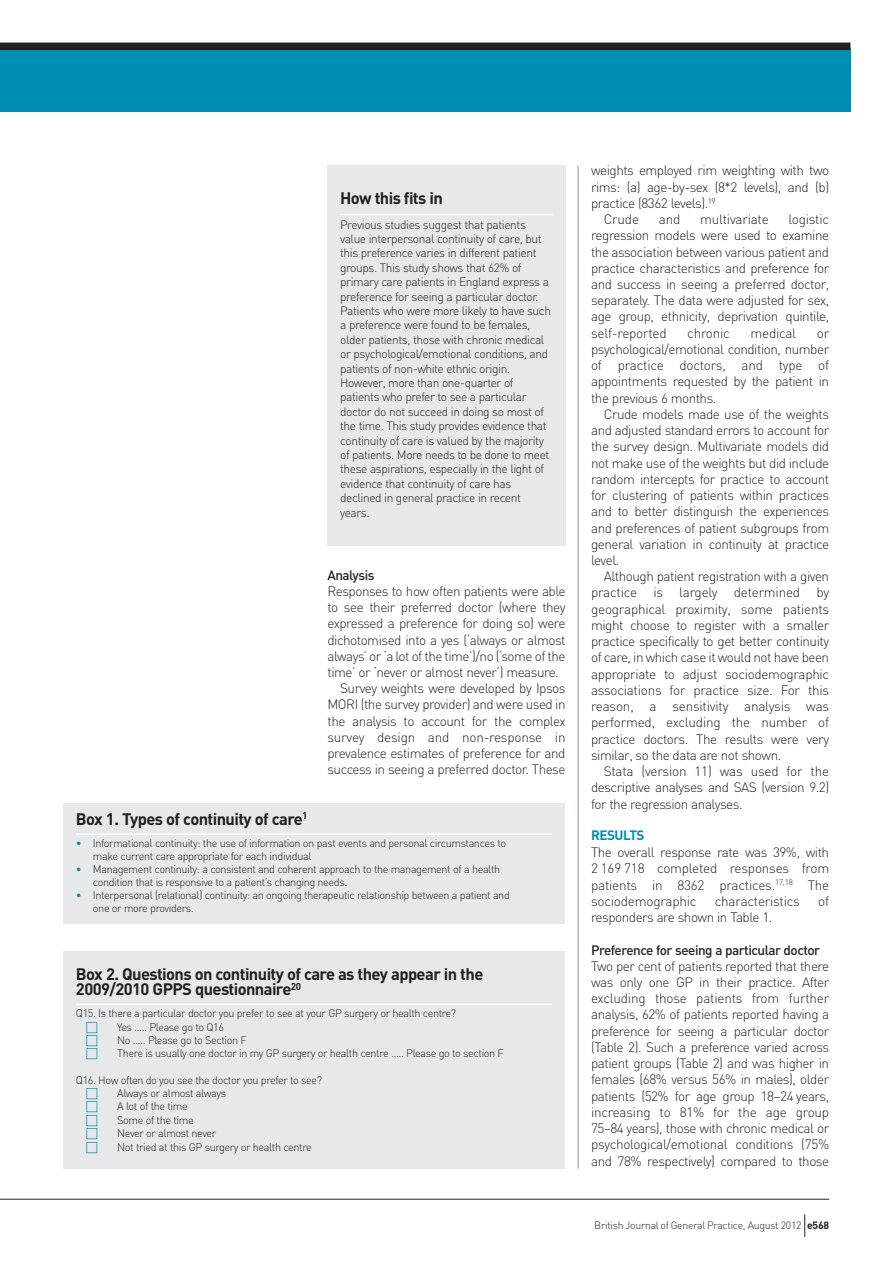
<style>
.page{position:relative;width:893px;height:1263px;background:#fff}
.page>*{position:absolute;margin:0;border:0;box-sizing:border-box;transform-origin:0 0}
.t1{font:700 16.5px/15px "DIN";letter-spacing:-.035em;color:#231f20}
.t2{font:300 13.5px/16.2px "DIN";letter-spacing:-.035em;color:#231f20;text-align:justify}
.t3{font:300 13.5px "DIN";letter-spacing:-.015em;color:#231f20}
.t4{font:500 13.5px "DIN";letter-spacing:-.035em;color:#231f20}
.t5{font:700 13.5px "DIN";letter-spacing:-.035em;color:#008fb3}
.t6{font:300 12px/14.4px "DIN";letter-spacing:-.035em;color:#231f20}
.t7{font:300 10.8px/13.5px "DIN";letter-spacing:-.035em;color:#231f20}
.t8{font:300 10.5px "DIN";letter-spacing:-.025em;color:#231f20}
.s1{color:#008fb3}
.s2{font-weight:700}
</style>
<div class="page">
<hr style="left:578px;top:166px;width:1px;height:1003px;background:#939598">
<div style="left:327px;top:165px;width:239px;height:380px;background:#e7e8e9"></div>
<hr style="left:340px;top:214px;width:213px;height:1px;background:#fff">
<hr style="left:0;top:1199px;width:829px;height:1px;background:#231f20">
<svg style="left:804px;top:1214px;width:1px;height:23px"></svg>
<div style="left:0;top:48px;width:850px;height:63px;background:#008fb3"></div>
<div style="left:0;top:43px;width:850px;height:7px;background:#231f20"></div>
<div style="left:63px;top:803px;width:502px;height:120px;background:#e7e8e9"></div>
<hr style="left:76px;top:833px;width:476px;height:2px;background:#fff">
<div style="left:63px;top:951px;width:502px;height:218px;background:#e7e8e9"></div>
<hr style="left:76px;top:1004px;width:476px;height:1px;background:#fff">
<p class="t1" style="left:340px;top:191px;width:104px">How this fits in</p>
<p class="t6" style="left:340px;top:217px;width:212px">Previous studies suggest that patients value interpersonal continuity of care, but this preference varies in different patient groups. This study shows that 62% of primary care patients in England express a preference for seeing a particular doctor.<br>Patients who were more likely to have such a preference were found to be females, older patients, those with chronic medical or psychological/emotional conditions, and patients of non-white ethnic origin.<br>However, more than one-quarter of patients who prefer to see a particular doctor do not succeed in doing so most of the time. This study provides evidence that continuity of care is valued by the majority of patients. More needs to be done to meet these aspirations, especially in the light of evidence that continuity of care has declined in general practice in recent years.</p>
<p class="t4" style="left:327px;top:567px;width:49px">Analysis</p>
<p class="t2" style="left:327px;top:583px;width:240px">Responses to how often patients were able</p>
<p class="t2" style="left:327px;top:599px;width:240px">to see their preferred doctor (where they</p>
<p class="t2" style="left:327px;top:616px;width:240px">expressed a preference for doing so) were</p>
<p class="t2" style="left:327px;top:632px;width:240px">dichotomised into a yes (‘always or almost</p>
<p class="t2" style="left:327px;top:648px;width:240px">always’ or ‘a lot of the time’)/no (‘some of the</p>
<p class="t2" style="left:327px;top:664px;width:233px">time’ or ‘never or almost never’) measure.</p>
<p class="t2" style="left:340px;top:680px;width:227px">Survey weights were developed by Ipsos</p>
<p class="t2" style="left:327px;top:697px;width:240px">MORI (the survey provider) and were used in</p>
<p class="t2" style="left:327px;top:713px;width:240px">the analysis to account for the complex</p>
<p class="t3" style="left:327px;top:729px;width:240px">survey design and non-response in</p>
<p class="t2" style="left:327px;top:745px;width:240px">prevalence estimates of preference for and</p>
<p class="t2" style="left:327px;top:761px;width:240px">success in seeing a preferred doctor. These</p>
<p class="t1" style="left:76px;top:811px;width:233px">Box 1. Types of continuity of care<sup>1</sup></p>
<p class="t7" style="left:93px;top:837px;width:415px;line-height:13px;text-indent:-17px"><span class="s1">•</span> Informational continuity: the use of information on past events and personal circumstances to make current care appropriate for each individual</p>
<p class="t7" style="left:93px;top:863px;width:409px;line-height:13px;text-indent:-17px"><span class="s1">•</span> Management continuity: a consistent and coherent approach to the management of a health condition that is responsive to a patient’s changing needs.</p>
<p class="t7" style="left:93px;top:889px;width:418px;line-height:13px;text-indent:-17px"><span class="s1">•</span> Interpersonal (relational) continuity: an ongoing therapeutic relationship between a patient and one or more providers.</p>
<p class="t1" style="left:76px;top:967px;width:409px">Box 2. Questions on continuity of care as they appear in the<br>2009/2010 GPPS questionnaire<sup>20</sup></p>
<p class="t7" style="left:117px;top:1007px;width:388px;text-indent:-41px">Q15. Is there a particular doctor you prefer to see at your GP surgery or health centre?<br>Yes ….. Please go to Q16<br>No ….. Please go to Section F<br>There is usually one doctor in my GP surgery or health centre ….. Please go to section F</p>
<p class="t7" style="left:117px;top:1073px;width:206px;text-indent:-41px">Q16. How often do you see the doctor you prefer to see?<br>Always or almost always<br>A lot of the time<br>Some of the time<br>Never or almost never<br>Not tried at this GP surgery or health centre</p>
<p class="t2" style="left:591px;top:163px;width:240px">weights employed rim weighting with two</p>
<p class="t2" style="left:591px;top:179px;width:240px">rims: (a) age-by-sex (8*2 levels), and (b)</p>
<p class="t2" style="left:591px;top:195px;width:126px">practice (8362 levels).<sup>19</sup></p>
<p class="t2" style="left:604px;top:211px;width:37px">Crude</p>
<p class="t2" style="left:659px;top:211px;width:23px">and</p>
<p class="t3" style="left:700px;top:211px;width:70px">multivariate</p>
<p class="t2" style="left:591px;top:211px;width:240px;text-indent:197px">logistic regression models were used to examine the association between various patient and practice characteristics and preference for and success in seeing a preferred doctor, separately. The data were adjusted for sex, age group, ethnicity, deprivation quintile, self-reported</p>
<p class="t3" style="left:687px;top:325px;width:44px">chronic</p>
<p class="t3" style="left:750px;top:325px;width:47px">medical</p>
<p class="t2" style="left:591px;top:325px;width:240px;text-indent:226px">or psychological/emotional condition, number of practice doctors, and type of appointments requested by the patient in the previous 6 months.</p>
<p class="t2" style="left:591px;top:406px;width:240px;text-indent:13px">Crude models made use of the weights and adjusted standard errors to account for the survey design. Multivariate models did not make use of the weights but did include random intercepts for practice to account for clustering of patients within practices and to better distinguish the experiences and preferences of patient subgroups from general variation in continuity at practice level.</p>
<p class="t2" style="left:591px;top:568px;width:240px;text-indent:13px">Although patient registration with a given practice is largely determined by geographical proximity, some patients might choose to register with a smaller practice specifically to get better continuity of care, in which case it would not have been appropriate to adjust sociodemographic associations for practice size. For this reason, a sensitivity analysis was performed, excluding the number of practice doctors. The results were very similar, so the data are not shown.</p>
<p class="t2" style="left:591px;top:763px;width:240px;text-indent:13px">Stata (version 11) was used for the descriptive analyses and SAS (version 9.2) for the regression analyses.</p>
<p class="t5" style="left:591px;top:827px;width:55px">RESULTS</p>
<p class="t2" style="left:591px;top:844px;width:240px">The overall response rate was 39%, with 2 169 718 completed responses from patients in 8362 practices.<sup>17,18</sup> The sociodemographic</p>
<p class="t3" style="left:715px;top:893px;width:87px">characteristics</p>
<p class="t2" style="left:818px;top:893px;width:13px">of</p>
<p class="t2" style="left:591px;top:909px;width:183px">responders are shown in Table 1.</p>
<p class="t4" style="left:591px;top:942px;width:231px">Preference for seeing a particular doctor</p>
<p class="t2" style="left:591px;top:958px;width:240px">Two per cent of patients reported that there was only one GP in their practice. After excluding those patients from further analysis, 62% of patients reported having a preference for seeing a particular doctor (Table 2). Such a preference varied across patient groups (Table 2) and was higher in females (68% versus 56% in males), older patients (52% for age group 18–24 years, increasing to 81% for the age group 75–84 years), those with chronic medical or psychological/emotional conditions (75% and 78% respectively) compared to those</p>
<p class="t8" style="left:594px;top:1219px;width:236px">British Journal of General Practice, August 2012 <span class="s2">e568</span></p>
</div>
